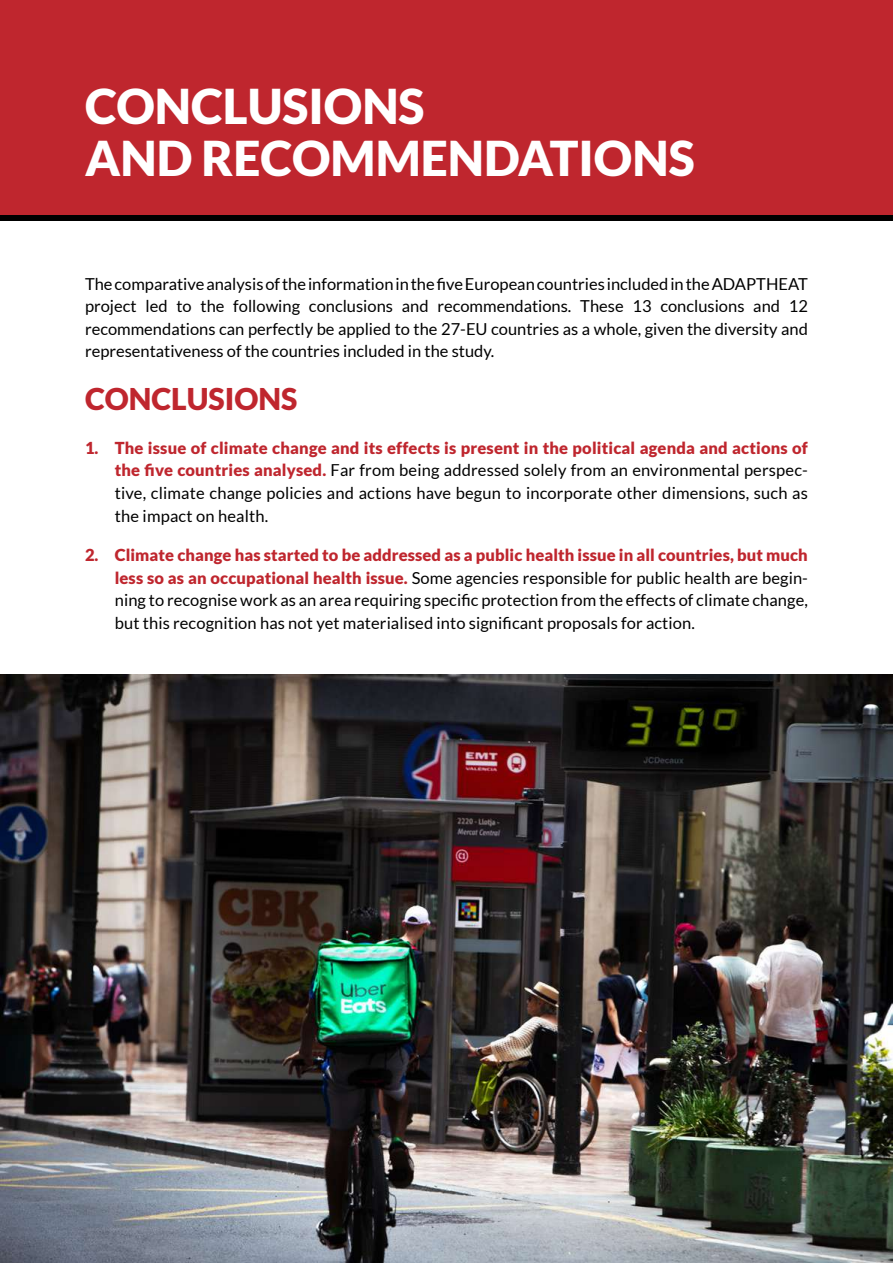
<style>
.page{position:relative;width:893px;height:1263px;background:#fff}
.page>*{position:absolute;margin:0;border:0;box-sizing:border-box;transform-origin:0 0}
.t1{font:900 48px/52.5px "Lato";color:#fff}
.t2{font:900 30px "Lato";color:#bf262e}
.t3{font:16.5px/22.5px "Lato";letter-spacing:.005em;color:#000;text-align:justify}
.s1{font-weight:900;color:#bf262e}
</style>
<div class="page">
<div style="left:0;top:0;width:893px;height:218px;background:#bf262e"></div>
<div style="left:0;top:216px;width:893px;height:5px;background:#000"></div>
<img style="left:0;top:675px;width:893px;height:588px">
<h1 class="t1" style="left:85px;top:79px;width:611px">CONCLUSIONS<br>AND RECOMMENDATIONS</h1>
<p class="t3" style="left:85px;top:272px;width:724px">The comparative analysis of the information in the five European countries included in the ADAPTHEAT project led to the following conclusions and recommendations. These 13 conclusions and 12 recommendations can perfectly be applied to the 27-EU countries as a whole, given the diversity and representativeness of the countries included in the study.</p>
<h2 class="t2" style="left:85px;top:382px;width:214px">CONCLUSIONS</h2>
<p class="t3" style="left:115px;top:437px;width:695px;text-indent:-30px"><span class="s1">1. The issue of climate change and its effects is present in the political agenda and actions of the five countries analysed.</span> Far from being addressed solely from an environmental perspec&shy;tive, climate change policies and actions have begun to incorporate other dimensions, such as the impact on health.</p>
<p class="t3" style="left:115px;top:544px;width:695px;text-indent:-30px"><span class="s1">2. Climate change has started to be addressed as a public health issue in all countries, but much less so as an occupational health issue.</span> Some agencies responsible for public health are begin&shy;ning to recognise work as an area requiring specific protection from the effects of climate change, but this recognition has not yet materialised into significant proposals for action.</p>
</div>
